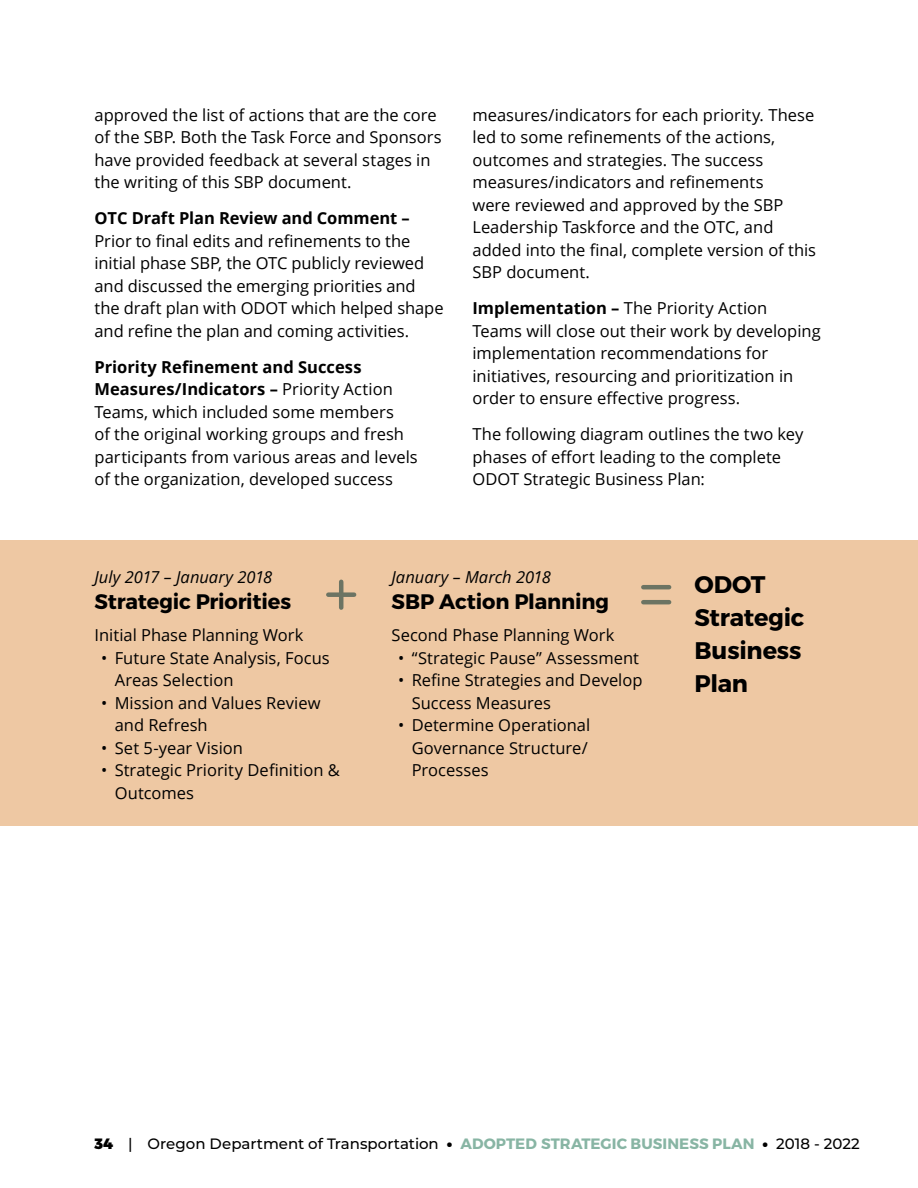
<style>
.page{position:relative;width:918px;height:1188px;background:#fff}
.page>*{position:absolute;margin:0;border:0;box-sizing:border-box;transform-origin:0 0}
.t1{font:700 24px/33px "Montserrat";letter-spacing:-.01em;color:#000}
.t2{font:700 21px "Montserrat";letter-spacing:-.01em;color:#000}
.t3{font:16.5px/22.5px "Open Sans";color:#000}
.t4{font:italic 16.5px "Open Sans";color:#000}
.t5{font:700 16.5px "Open Sans";letter-spacing:-.005em;color:#000}
.t6{font:500 15px "Montserrat";color:#000}
.s1{font-weight:700}
.s2{font-weight:900}
.s3{font-weight:700;color:#88b5a4}
</style>
<div class="page">
<div style="left:0;top:541px;width:918px;height:285px;background:#eec8a3"></div>
<hr style="left:643px;top:585px;width:26px;height:4px;background:#6c7463">
<hr style="left:643px;top:600px;width:26px;height:4px;background:#6c7463">
<div style="left:328px;top:592px;width:26px;height:5px;background:#6c7463"></div>
<hr style="left:339px;top:582px;width:4px;height:26px;background:#6c7463">
<p class="t3" style="left:94px;top:103px;width:349px">approved the list of actions that are the core of the SBP. Both the Task Force and Sponsors have provided feedback at several stages in the writing of this SBP document.</p>
<p class="t5" style="left:94px;top:207px;width:317px">OTC Draft Plan Review and Comment –</p>
<p class="t3" style="left:94px;top:229px;width:351px">Prior to final edits and refinements to the initial phase SBP, the OTC publicly reviewed and discussed the emerging priorities and the draft plan with ODOT which helped shape and refine the plan and coming activities.</p>
<p class="t3" style="left:94px;top:355px;width:325px"><span class="s1">Priority Refinement and Success Measures/Indicators –</span> Priority Action Teams, which included some members<br>of the original working groups and fresh participants from various areas and levels of the organization, developed success</p>
<p class="t3" style="left:472px;top:103px;width:345px">measures/indicators for each priority. These led to some refinements of the actions, outcomes and strategies. The success measures/indicators and refinements<br>were reviewed and approved by the SBP Leadership Taskforce and the OTC, and added into the final, complete version of this SBP document.</p>
<p class="t3" style="left:472px;top:297px;width:350px"><span class="s1">Implementation –</span> The Priority Action Teams will close out their work by developing implementation recommendations for initiatives, resourcing and prioritization in order to ensure effective progress.</p>
<p class="t3" style="left:472px;top:423px;width:333px">The following diagram outlines the two key phases of effort leading to the complete<br>ODOT Strategic Business Plan:</p>
<p class="t4" style="left:94px;top:565px;width:179px">July 2017 – January 2018</p>
<p class="t4" style="left:392px;top:565px;width:161px">January – March 2018</p>
<h1 class="t1" style="left:694px;top:568px;width:111px">ODOT<br>Strategic<br>Business<br>Plan</h1>
<p class="t2" style="left:94px;top:589px;width:198px">Strategic Priorities</p>
<p class="t2" style="left:392px;top:589px;width:219px">SBP Action Planning</p>
<p class="t3" style="left:94px;top:624px;width:210px">Initial Phase Planning Work</p>
<p class="t3" style="left:115px;top:646px;width:217px;text-indent:-13px">• Future State Analysis, Focus<br>Areas Selection</p>
<p class="t3" style="left:115px;top:691px;width:207px;text-indent:-13px">• Mission and Values Review and Refresh</p>
<p class="t3" style="left:101px;top:736px;width:143px">• Set 5-year Vision</p>
<p class="t3" style="left:115px;top:759px;width:227px;text-indent:-13px">• Strategic Priority Definition &amp;<br>Outcomes</p>
<p class="t3" style="left:392px;top:624px;width:225px">Second Phase Planning Work</p>
<p class="t3" style="left:398px;top:646px;width:242px">• “Strategic Pause” Assessment</p>
<p class="t3" style="left:412px;top:669px;width:232px;text-indent:-13px">• Refine Strategies and Develop<br>Success Measures</p>
<p class="t3" style="left:412px;top:714px;width:180px;text-indent:-13px">• Determine Operational<br>Governance Structure/<br>Processes</p>
<p class="t6" style="left:94px;top:1133px;width:767px"><span class="s2">34</span> | Oregon Department of Transportation <span class="s2">•</span> <span class="s3">ADOPTED STRATEGIC BUSINESS PLAN</span> <span class="s2">•</span> 2018 - 2022</p>
</div>
